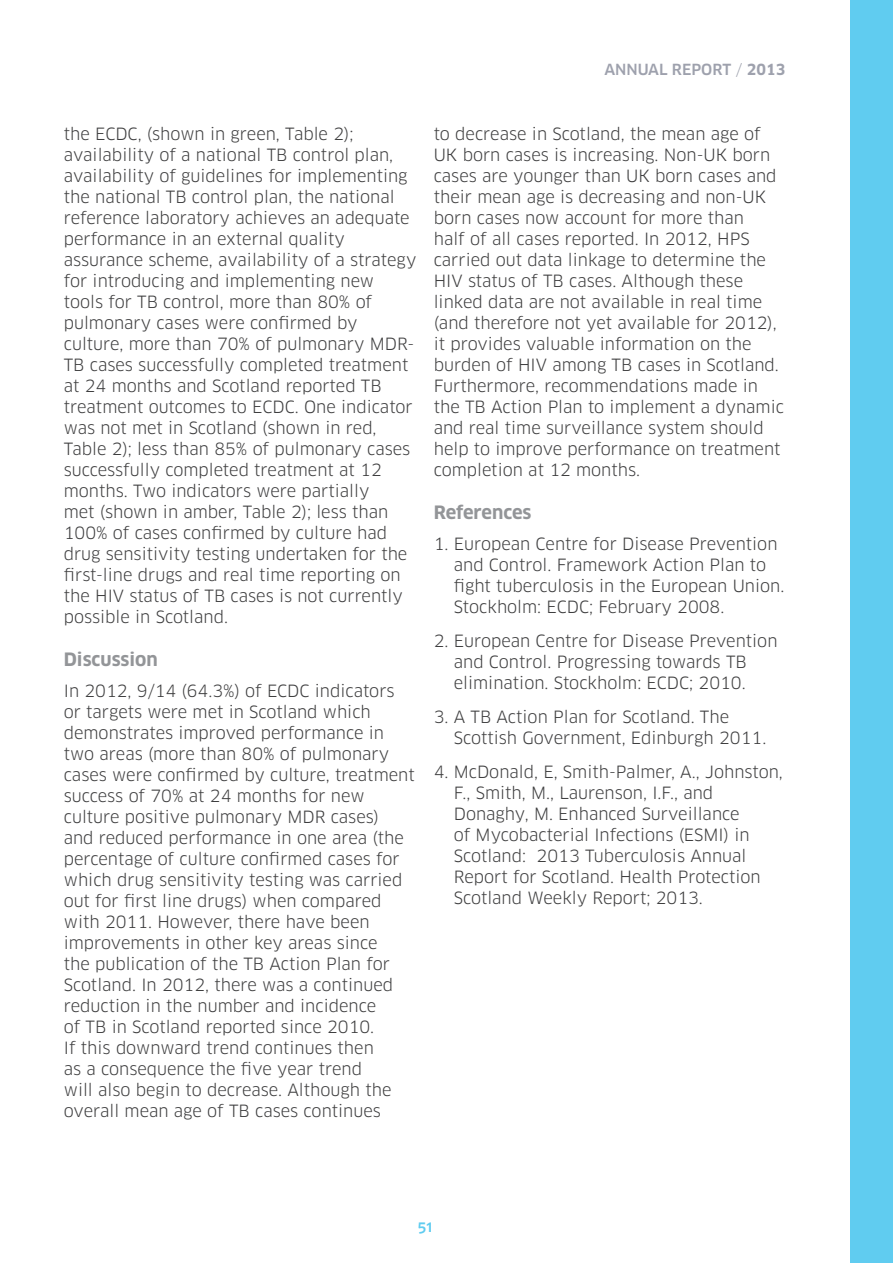
<style>
.page{position:relative;width:893px;height:1263px;background:#fff}
.page>*{position:absolute;margin:0;border:0;box-sizing:border-box;transform-origin:0 0}
.Heading_2{font:700 18px "Clan";color:#939598}
.BODY_TEXT_NEW{font:16.5px/21px "Clan";color:#3e3e3f}
.t1{font:500 15px "Clan";color:#9ea1ad}
.t2{font:500 15px "Clan OSF";color:#60ccf0}
.s1{font-weight:400}
.s2{font-weight:700}
</style>
<div class="page">
<div style="left:850px;top:0;width:43px;height:1263px;background:#60ccf0"></div>
<p class="t1" style="left:604px;top:60px;width:183px">ANNUAL REPORT <span class="s1">/</span> <span class="s2">2013</span></p>
<p class="BODY_TEXT_NEW" style="left:64px;top:124px;width:354px">the ECDC, (shown in green, Table 2); availability of a national TB control plan, availability of guidelines for implementing the national TB control plan, the national reference laboratory achieves an adequate performance in an external quality assurance scheme, availability of a strategy for introducing and implementing new tools for TB control, more than 80% of pulmonary cases were confirmed by culture, more than 70% of pulmonary MDR-TB cases successfully completed treatment at 24 months and Scotland reported TB treatment outcomes to ECDC. One indicator was not met in Scotland (shown in red, Table 2); less than 85% of pulmonary cases successfully completed treatment at 12 months. Two indicators were partially<br>met (shown in amber, Table 2); less than 100% of cases confirmed by culture had drug sensitivity testing undertaken for the first-line drugs and real time reporting on the HIV status of TB cases is not currently possible in Scotland.</p>
<p class="Heading_2" style="left:64px;top:648px;width:95px">Discussion</p>
<p class="BODY_TEXT_NEW" style="left:64px;top:681px;width:352px">In 2012, 9/14 (64.3%) of ECDC indicators or targets were met in Scotland which demonstrates improved performance in two areas (more than 80% of pulmonary cases were confirmed by culture, treatment success of 70% at 24 months for new culture positive pulmonary MDR cases)<br>and reduced performance in one area (the percentage of culture confirmed cases for which drug sensitivity testing was carried out for first line drugs) when compared with 2011. However, there have been improvements in other key areas since<br>the publication of the TB Action Plan for Scotland. In 2012, there was a continued reduction in the number and incidence<br>of TB in Scotland reported since 2010.<br>If this downward trend continues then<br>as a consequence the five year trend<br>will also begin to decrease. Although the overall mean age of TB cases continues</p>
<p class="BODY_TEXT_NEW" style="left:434px;top:124px;width:352px">to decrease in Scotland, the mean age of UK born cases is increasing. Non-UK born cases are younger than UK born cases and their mean age is decreasing and non-UK born cases now account for more than<br>half of all cases reported. In 2012, HPS carried out data linkage to determine the HIV status of TB cases. Although these linked data are not available in real time (and therefore not yet available for 2012), it provides valuable information on the burden of HIV among TB cases in Scotland.<br>Furthermore, recommendations made in the TB Action Plan to implement a dynamic and real time surveillance system should help to improve performance on treatment completion at 12 months.</p>
<p class="Heading_2" style="left:434px;top:501px;width:99px">References</p>
<p class="BODY_TEXT_NEW" style="left:454px;top:534px;width:332px;text-indent:-20px">1. European Centre for Disease Prevention and Control. Framework Action Plan to fight tuberculosis in the European Union.<br>Stockholm: ECDC; February 2008.</p>
<p class="BODY_TEXT_NEW" style="left:454px;top:631px;width:325px;text-indent:-20px">2. European Centre for Disease Prevention and Control. Progressing towards TB elimination. Stockholm: ECDC; 2010.</p>
<p class="BODY_TEXT_NEW" style="left:454px;top:706px;width:314px;text-indent:-20px">3. A TB Action Plan for Scotland. The<br>Scottish Government, Edinburgh 2011.</p>
<p class="BODY_TEXT_NEW" style="left:454px;top:761px;width:331px;text-indent:-20px">4. McDonald, E, Smith-Palmer, A., Johnston, F., Smith, M., Laurenson, I.F., and Donaghy, M. Enhanced Surveillance<br>of Mycobacterial Infections (ESMI) in Scotland: 2013 Tuberculosis Annual Report for Scotland. Health Protection Scotland Weekly Report; 2013.</p>
<p class="t2" style="left:418px;top:1217px;width:17px">51</p>
</div>
